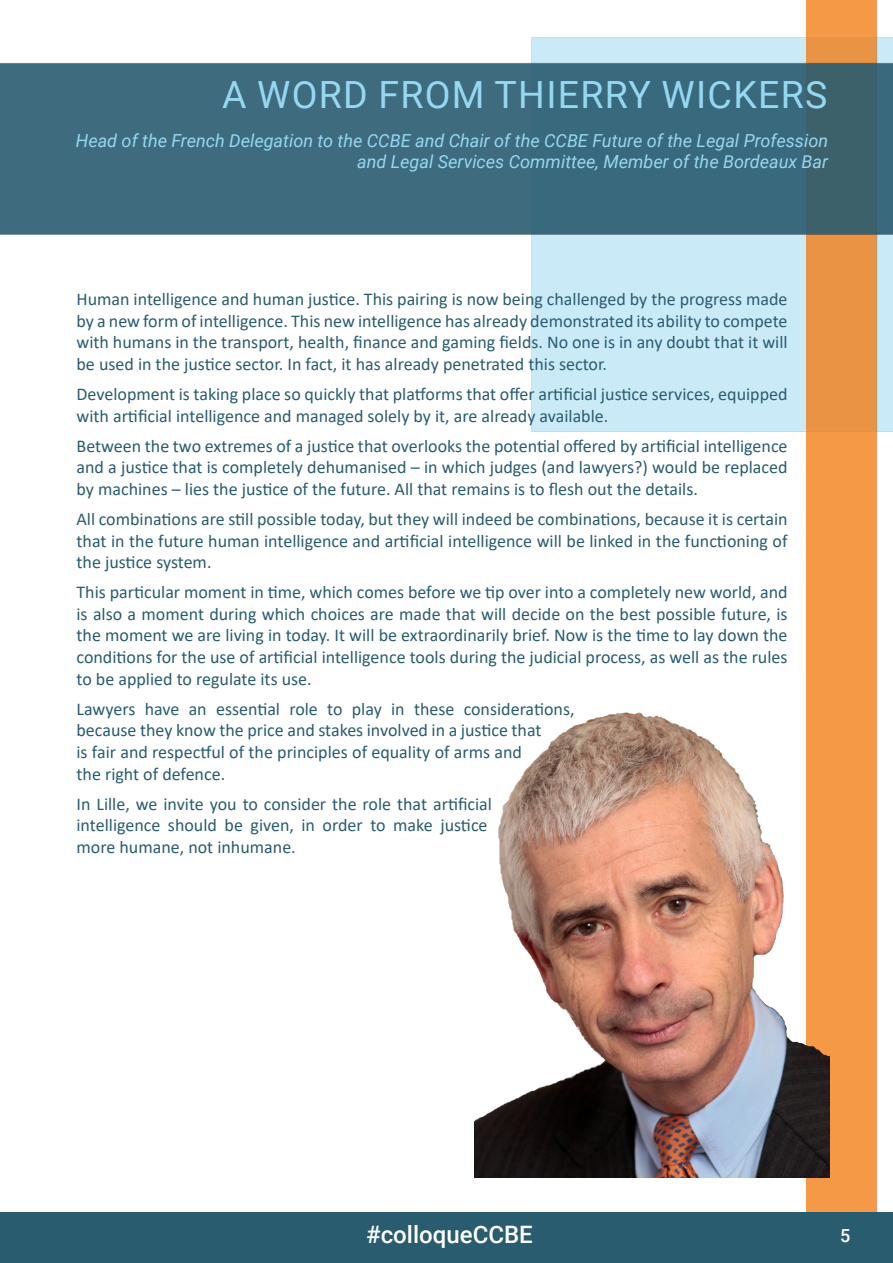
<style>
.page{position:relative;width:893px;height:1263px;background:#fff}
.page>*{position:absolute;margin:0;border:0;box-sizing:border-box;transform-origin:0 0}
.Programme_contenu_sa{font:37.5px "Roboto";letter-spacing:.035em;color:#96d7f2}
.t1{font:500 24px "Roboto";color:#fff}
.Programme_contenu_sa-2{font:18px/21.6px "Calibri";color:#2a5c70;text-align:justify}
.Programme_contenu_sa-3{font:italic 18px/21.6px "Roboto";color:#96d7f2;text-align:right}
.t2{font:500 18px "Roboto";color:#fff}
</style>
<div class="page">
<img style="left:0;top:37px;width:806px;height:395px">
<img style="left:806px;top:0;width:87px;height:1212px">
<div style="left:0;top:1212px;width:893px;height:51px;background:#2a5c70"></div>
<img style="left:475px;top:671px;width:354px;height:506px">
<p class="Programme_contenu_sa" style="left:222px;top:69px;width:607px">A WORD FROM THIERRY WICKERS</p>
<p class="Programme_contenu_sa-3" style="left:76px;top:129px;width:754px">Head of the French Delegation to the CCBE and Chair of the CCBE Future of the Legal Profession and Legal Services Committee, Member of the Bordeaux Bar</p>
<p class="Programme_contenu_sa-2" style="left:77px;top:288px;width:713px">Human intelligence and human justice. This pairing is now being challenged by the progress made by a new form of intelligence. This new intelligence has already demonstrated its ability to compete with humans in the transport, health, finance and gaming fields. No one is in any doubt that it will be used in the justice sector. In fact, it has already penetrated this sector.</p>
<p class="Programme_contenu_sa-2" style="left:77px;top:383px;width:712px">Development is taking place so quickly that platforms that offer artificial justice services, equipped with artificial intelligence and managed solely by it, are already available.</p>
<p class="Programme_contenu_sa-2" style="left:77px;top:434px;width:713px">Between the two extremes of a justice that overlooks the potential offered by artificial intelligence and a justice that is completely dehumanised – in which judges (and lawyers?) would be replaced by machines – lies the justice of the future. All that remains is to flesh out the details.</p>
<p class="Programme_contenu_sa-2" style="left:77px;top:508px;width:712px">All combinations are still possible today, but they will indeed be combinations, because it is certain that in the future human intelligence and artificial intelligence will be linked in the functioning of the justice system.</p>
<p class="Programme_contenu_sa-2" style="left:77px;top:581px;width:712px">This particular moment in time, which comes before we tip over into a completely new world, and is also a moment during which choices are made that will decide on the best possible future, is the moment we are living in today. It will be extraordinarily brief. Now is the time to lay down the conditions for the use of artificial intelligence tools during the judicial process, as well as the rules to be applied to regulate its use.</p>
<p class="Programme_contenu_sa-2" style="left:77px;top:697px;width:499px;text-align:left">Lawyers have an essential role to play in these considerations, because they know the price and stakes involved in a justice that<br>is fair and respectful of the principles of equality of arms and<br>the right of defence.</p>
<p class="Programme_contenu_sa-2" style="left:77px;top:792px;width:417px;text-align:left">In Lille, we invite you to consider the role that artificial intelligence should be given, in order to make justice more humane, not inhumane.</p>
<h2 class="t1" style="left:366px;top:1217px;width:168px">#colloqueCCBE</h2>
<p class="t2" style="left:840px;top:1223px;width:12px">5</p>
</div>
